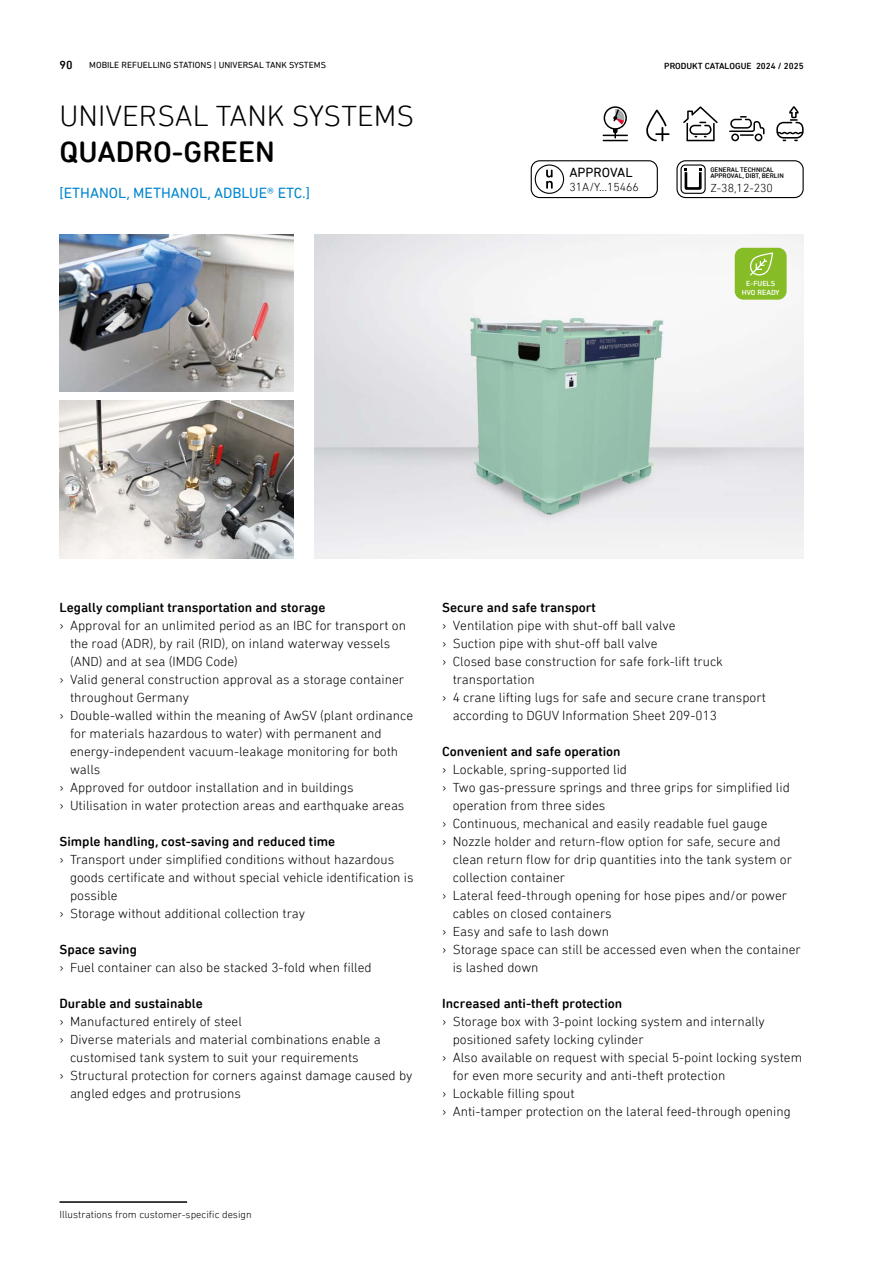
<style>
.page{position:relative;width:893px;height:1263px;background:#fff}
.page>*{position:absolute;margin:0;border:0;box-sizing:border-box;transform-origin:0 0}
.t1{font:300 30px "DIN Next Rounded LT Pro";color:#000}
.t2{font:500 30px "DIN Next Rounded LT Pro";color:#000}
.t3{font:15px "DIN Next Rounded LT Pro";color:#0086ce}
.t4{font:300 13.5px "DIN Next Rounded LT Pro";color:#000}
.t5{font:500 13.5px "DIN Next Rounded LT Pro";color:#000}
.t6{font:13.5px "DIN Next Rounded LT Pro";color:#000}
.t7{font:300 12px "DIN Next Rounded LT Pro";color:#000}
.t8{font:500 12px "DIN Next Rounded LT Pro";color:#000}
.t9{font:300 10.5px "DIN Next Rounded LT Pro";color:#000}
.t10{font:9px "DIN Next Rounded LT Pro";color:#000}
.t11{font:500 9px "DIN Next Rounded LT Pro";color:#000}
.t12{font:500 7.5px/9px "DIN Next Rounded LT Pro";color:#fff;text-align:center}
.t13{font:500 6.75px/6.8px "DIN Next Rounded LT Pro";color:#000}
</style>
<div class="page">
<img style="left:60px;top:234px;width:233px;height:157px">
<img style="left:60px;top:401px;width:233px;height:157px">
<img style="left:315px;top:234px;width:489px;height:324px">
<div style="left:531px;top:160px;width:127px;height:38px;border:1px solid #000;border-radius:9px"></div>
<div style="left:535px;top:164px;width:29px;height:30px;border:1px solid #000;border-radius:50%"></div>
<svg style="left:546px;top:170px;width:7px;height:19px"></svg>
<div style="left:676px;top:160px;width:128px;height:38px;border:1px solid #000;border-radius:9px"></div>
<div style="left:680px;top:164px;width:26px;height:30px;border:1px solid #000;border-radius:4px"></div>
<svg style="left:685px;top:169px;width:17px;height:21px"></svg>
<svg style="left:603px;top:106px;width:25px;height:35px"></svg>
<svg style="left:729px;top:116px;width:35px;height:25px"></svg>
<svg style="left:776px;top:106px;width:28px;height:35px"></svg>
<svg style="left:683px;top:106px;width:35px;height:35px"></svg>
<svg style="left:646px;top:110px;width:23px;height:31px"></svg>
<hr style="left:60px;top:1201px;width:127px;height:2px;background:#000">
<div style="left:735px;top:248px;width:52px;height:52px;background:#86bc25;border-radius:9px"></div>
<svg style="left:750px;top:252px;width:23px;height:23px"></svg>
<p class="t8" style="left:60px;top:57px;width:15px">90</p>
<p class="t10" style="left:89px;top:60px;width:237px">MOBILE REFUELLING STATIONS | U NIVERSAL TANK SYSTEMS</p>
<p class="t11" style="left:664px;top:60px;width:141px">PRODUKT CATALOGUE 2024 / 2025</p>
<h1 class="t1" style="left:60px;top:99px;width:356px">UNIVERSAL TANK SYSTEMS</h1>
<h1 class="t2" style="left:60px;top:134px;width:217px">QUADRO-GREEN</h1>
<p class="t3" style="left:60px;top:184px;width:41px">[ETHANOL</p>
<p class="t3" style="left:127px;top:184px;width:55px">, M ETHANOL</p>
<p class="t3" style="left:207px;top:184px;width:104px">, ADBLU E® ETC.]</p>
<p class="t13" style="left:710px;top:166px;width:75px">GENERAL TECHNICAL<br>APPROVAL, DIBT, BERLIN</p>
<p class="t7" style="left:710px;top:181px;width:64px">Z-38,12-230</p>
<p class="t6" style="left:569px;top:165px;width:57px">APPROVAL</p>
<p class="t7" style="left:569px;top:180px;width:71px">31A/Y...15466</p>
<p class="t12" style="left:742px;top:279px;width:39px">E-FUELS<br>HVO READY</p>
<p class="t5" style="left:60px;top:600px;width:267px">Legally compliant transportation and storage</p>
<p class="t4" style="left:60px;top:618px;width:348px">› Approval for an unlimited period as an IBC for transport on</p>
<p class="t4" style="left:70px;top:636px;width:322px">the road (ADR), by rail (RID), on inland waterway vessels</p>
<p class="t4" style="left:70px;top:654px;width:169px">(AND) and at sea (IMDG Code)</p>
<p class="t4" style="left:60px;top:672px;width:346px">› Valid general construction approval as a storage container</p>
<p class="t4" style="left:70px;top:690px;width:121px">throughout Germany</p>
<p class="t4" style="left:60px;top:708px;width:355px">› Double-walled within the meaning of AwSV (plant ordinance</p>
<p class="t4" style="left:70px;top:726px;width:313px">for materials hazardous to water) with permanent and</p>
<p class="t4" style="left:70px;top:744px;width:330px">energy-independent vacuum-leakage monitoring for both</p>
<p class="t4" style="left:70px;top:762px;width:32px">walls</p>
<p class="t4" style="left:60px;top:780px;width:296px">› Approved for outdoor installation and in buildings</p>
<p class="t4" style="left:60px;top:798px;width:346px">› Utilisation in water protection areas and earthquake areas</p>
<p class="t5" style="left:60px;top:834px;width:277px">Simple handling, cost-saving and reduced time</p>
<p class="t4" style="left:60px;top:852px;width:336px">› Transport under simplified conditions without hazardous</p>
<p class="t4" style="left:70px;top:870px;width:345px">goods certificate and without special vehicle identification is</p>
<p class="t4" style="left:70px;top:888px;width:49px">possible</p>
<p class="t4" style="left:60px;top:906px;width:247px">› Storage without additional collection tray</p>
<p class="t5" style="left:60px;top:942px;width:79px">Space saving</p>
<p class="t4" style="left:60px;top:960px;width:314px">› Fuel container can also be stacked 3-fold when filled</p>
<p class="t5" style="left:60px;top:996px;width:145px">Durable and sustainable</p>
<p class="t4" style="left:60px;top:1014px;width:184px">› Manufactured entirely of steel</p>
<p class="t4" style="left:60px;top:1032px;width:323px">› Diverse materials and material combinations enable a</p>
<p class="t4" style="left:70px;top:1050px;width:290px">customised tank system to suit your requirements</p>
<p class="t4" style="left:60px;top:1068px;width:355px">› Structural protection for corners against damage caused by</p>
<p class="t4" style="left:70px;top:1086px;width:172px">angled edges and protrusions</p>
<p class="t5" style="left:442px;top:599px;width:155px">Secure and safe transport</p>
<p class="t4" style="left:442px;top:618px;width:235px">› Ventilation pipe with shut-off ball valve</p>
<p class="t4" style="left:442px;top:636px;width:217px">› Suction pipe with shut-off ball valve</p>
<p class="t4" style="left:442px;top:654px;width:282px">› Closed base construction for safe fork-lift truck</p>
<p class="t4" style="left:453px;top:672px;width:84px">transportation</p>
<p class="t4" style="left:442px;top:690px;width:325px">› 4 crane lifting lugs for safe and secure crane transport</p>
<p class="t4" style="left:453px;top:708px;width:266px">according to DGUV Information Sheet 209-013</p>
<p class="t5" style="left:442px;top:743px;width:180px">Convenient and safe operation</p>
<p class="t4" style="left:442px;top:762px;width:186px">› Lockable, spring-supported lid</p>
<p class="t4" style="left:442px;top:780px;width:349px">› Two gas-pressure springs and three grips for simplified lid</p>
<p class="t4" style="left:453px;top:798px;width:154px">operation from three sides</p>
<p class="t4" style="left:442px;top:816px;width:327px">› Continuous, mechanical and easily readable fuel gauge</p>
<p class="t4" style="left:442px;top:834px;width:340px">› Nozzle holder and return-flow option for safe, secure and</p>
<p class="t4" style="left:453px;top:852px;width:341px">clean return flow for drip quantities into the tank system or</p>
<p class="t4" style="left:453px;top:870px;width:114px">collection container</p>
<p class="t4" style="left:442px;top:888px;width:346px">› Lateral feed-through opening for hose pipes and/or power</p>
<p class="t4" style="left:453px;top:906px;width:160px">cables on closed containers</p>
<p class="t4" style="left:442px;top:924px;width:168px">› Easy and safe to lash down</p>
<p class="t4" style="left:442px;top:942px;width:360px">› Storage space can still be accessed even when the container</p>
<p class="t4" style="left:453px;top:960px;width:87px">is lashed down</p>
<p class="t5" style="left:442px;top:995px;width:182px">Increased anti-theft protection</p>
<p class="t4" style="left:442px;top:1014px;width:324px">› Storage box with 3-point locking system and internally</p>
<p class="t4" style="left:453px;top:1031px;width:192px">positioned safety locking cylinder</p>
<p class="t4" style="left:442px;top:1049px;width:361px">› Also available on request with special 5-point locking system</p>
<p class="t4" style="left:453px;top:1067px;width:274px">for even more security and anti-theft protection</p>
<p class="t4" style="left:442px;top:1085px;width:134px">› Lockable filling spout</p>
<p class="t4" style="left:442px;top:1103px;width:350px">› Anti-tamper protection on the lateral feed-through opening</p>
<p class="t9" style="left:60px;top:1208px;width:194px">Illustrations from customer-specific design</p>
</div>
